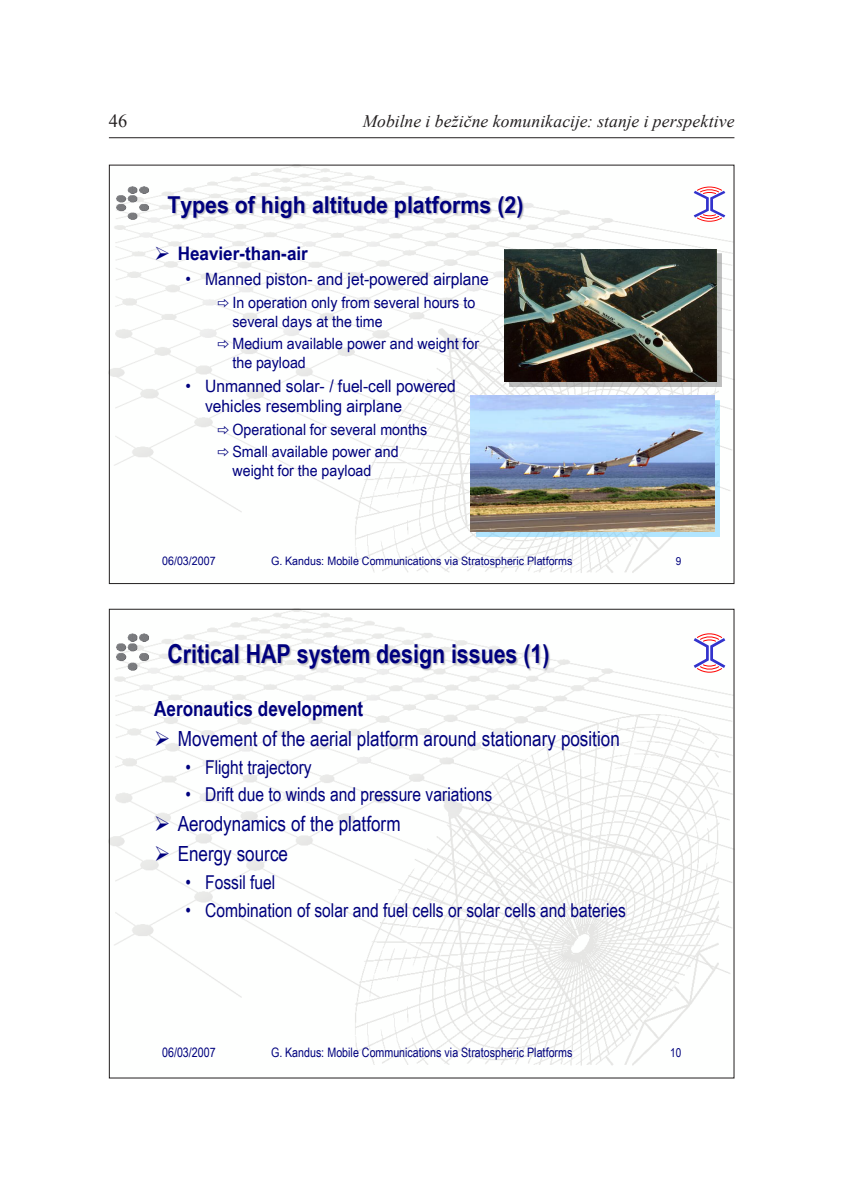
<style>
.page{position:relative;width:844px;height:1191px;background:#fff}
.page>*{position:absolute;margin:0;border:0;box-sizing:border-box;transform-origin:0 0}
.t1{font:700 26.07px "Arial Narrow";color:#00007e}
.t2{font:700 23.28px "Arial Narrow";color:#00007e;scale:1.12 1}
.t3{font:20.82px "Arial Narrow";color:#00007e}
.t4{font:700 20.82px "Arial Narrow";color:#00007e}
.t5{font:19.07px "Arial Narrow";color:#00007e}
.t6{font:700 18.55px "Arial Narrow";color:#00007e;scale:1.12 1}
.t7{font:18.38px "Times New Roman";color:#231f20}
.t8{font:italic 17.5px "Times New Roman";letter-spacing:.005em;color:#231f20}
.t9{font:16.97px/20.5px "Arial Narrow";color:#00007e;scale:1.12 1}
.t10{font:15.58px/18.6px "Arial Narrow";color:#00007e;scale:1.12 1}
.t11{font:13.12px "Arial Narrow";color:#00007e}
.t12{font:12.25px "Arial Narrow";color:#00007e}
.t13{font:11.72px "Arial Narrow";color:#00007e;scale:1.12 1}
.t14{font:10.85px "Arial Narrow";color:#00007e;scale:1.12 1}
</style>
<div class="page">
<hr style="left:109px;top:137px;width:625px;height:1px;background:#231f20">
<img style="left:111px;top:167px;width:621px;height:406px">
<img style="left:115px;top:186px;width:35px;height:35px">
<svg style="left:693px;top:187px;width:32px;height:35px"></svg>
<img style="left:151px;top:183px;width:390px;height:38px">
<img style="left:509px;top:253px;width:212px;height:133px">
<img style="left:504px;top:249px;width:212px;height:132px">
<img style="left:476px;top:400px;width:243px;height:136px">
<img style="left:471px;top:396px;width:243px;height:135px">
<img style="left:111px;top:611px;width:621px;height:455px">
<img style="left:115px;top:632px;width:35px;height:40px">
<svg style="left:693px;top:633px;width:32px;height:40px"></svg>
<img style="left:151px;top:629px;width:416px;height:42px">
<svg style="left:218px;top:299px;width:11px;height:8px"></svg>
<svg style="left:218px;top:340px;width:11px;height:8px"></svg>
<svg style="left:218px;top:426px;width:11px;height:8px"></svg>
<svg style="left:218px;top:448px;width:11px;height:9px"></svg>
<p class="t7" style="left:109px;top:109px;width:20px">46</p>
<p class="t8" style="left:362px;top:109px;width:373px">Mobilne i bežične komunikacije: stanje i perspektive</p>
<h2 class="t2" style="left:167px;top:187px;width:319px">Types of high altitude platforms (2)</h2>
<p class="t6" style="left:154px;top:240px;width:139px">➢ Heavier-than-air</p>
<p class="t9" style="left:185px;top:268px;width:272px">• Manned piston- and jet-powered airplane</p>
<p class="t10" style="left:232px;top:292px;width:218px">In operation only from several hours to several days at the time</p>
<p class="t10" style="left:232px;top:333px;width:222px">Medium available power and weight for the payload</p>
<p class="t9" style="left:205px;top:375px;width:225px;text-indent:-20px">• Unmanned solar- / fuel-cell powered vehicles resembling airplane</p>
<p class="t10" style="left:232px;top:418px;width:175px;line-height:22.4px">Operational for several months<br>Small available power and</p>
<p class="t10" style="left:232px;top:461px;width:125px">weight for the payload</p>
<p class="t13" style="left:162px;top:552px;width:49px">06/03/2007</p>
<p class="t13" style="left:271px;top:552px;width:270px">G. Kandus: Mobile Communications via Stratospheric Platforms</p>
<p class="t14" style="left:675px;top:553px;width:6px">9</p>
<h1 class="t1" style="left:167px;top:634px;width:383px">Critical HAP system design issues (1)</h1>
<h3 class="t4" style="left:154px;top:693px;width:210px">Aeronautics development</h3>
<h3 class="t3" style="left:154px;top:723px;width:467px">➢ Movement of the aerial platform around stationary position</h3>
<p class="t5" style="left:185px;top:753px;width:128px">• Flight trajectory</p>
<p class="t5" style="left:185px;top:780px;width:308px">• Drift due to winds and pressure variations</p>
<h3 class="t3" style="left:154px;top:808px;width:248px">➢ Aerodynamics of the platform</h3>
<h3 class="t3" style="left:154px;top:838px;width:135px">➢ Energy source</h3>
<p class="t5" style="left:185px;top:868px;width:91px">• Fossil fuel</p>
<p class="t5" style="left:185px;top:896px;width:442px">• Combination of solar and fuel cells or solar cells and bateries</p>
<p class="t11" style="left:162px;top:1043px;width:55px">06/03/2007</p>
<p class="t11" style="left:271px;top:1043px;width:303px">G. Kandus: Mobile Communications via Stratospheric Platforms</p>
<p class="t12" style="left:670px;top:1043px;width:13px">10</p>
</div>
